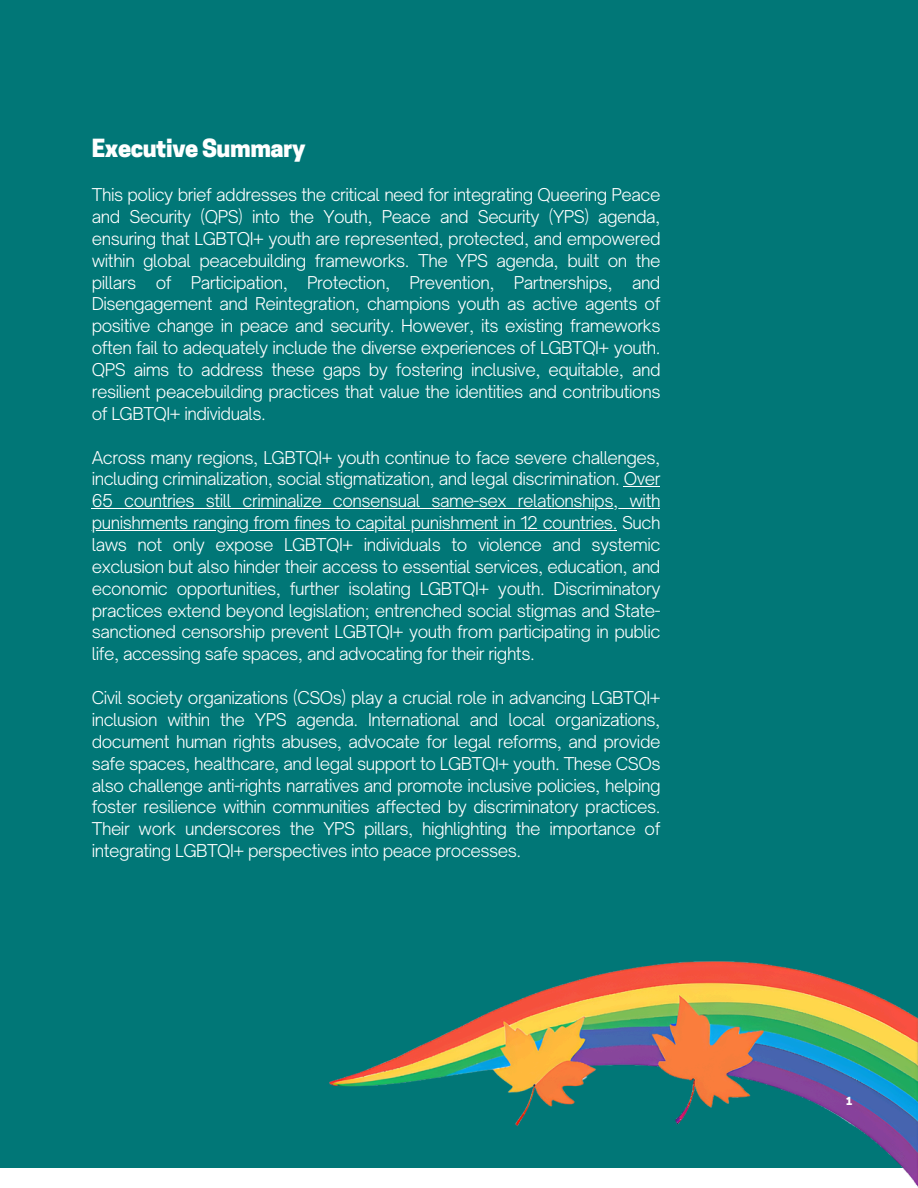
<style>
.page{position:relative;width:918px;height:1188px;background:#017777}
.page>*{position:absolute;margin:0;border:0;box-sizing:border-box;transform-origin:0 0}
.t1{font:800 23.55px "Cooper Hewitt";letter-spacing:-.02em;color:#fff}
.t2{font:300 16.95px/21.9px "Open Sauce One";letter-spacing:-.03em;color:#fff;text-align:justify}
.t3{font:800 10.5px "Cooper Hewitt";color:#fff}
</style>
<div class="page">
<div style="left:0;top:1168px;width:918px;height:20px;background:#fff"></div>
<img style="left:330px;top:962px;width:588px;height:225px">
<svg style="left:660px;top:1079px;width:32px;height:29px"></svg>
<hr style="left:624px;top:486px;width:36px;height:1px;background:#fff">
<hr style="left:92px;top:508px;width:568px;height:1px;background:#fff">
<hr style="left:92px;top:530px;width:525px;height:1px;background:#fff">
<h1 class="t1" style="left:92px;top:139px;width:215px">Executive Summary</h1>
<p class="t2" style="left:92px;top:184px;width:570px">This policy brief addresses the critical need for integrating Queering Peace and Security (QPS) into the Youth, Peace and Security (YPS) agenda, ensuring that LGBTQI+ youth are represented, protected, and empowered within global peacebuilding frameworks. The YPS agenda, built on the pillars of Participation, Protection, Prevention, Partnerships, and Disengagement and Reintegration, champions youth as active agents of positive change in peace and security. However, its existing frameworks often fail to adequately include the diverse experiences of LGBTQI+ youth.<br>QPS aims to address these gaps by fostering inclusive, equitable, and resilient peacebuilding practices that value the identities and contributions of LGBTQI+ individuals.</p>
<p class="t2" style="left:92px;top:446px;width:570px">Across many regions, LGBTQI+ youth continue to face severe challenges, including criminalization, social stigmatization, and legal discrimination. Over</p>
<p class="t2" style="left:92px;top:490px;width:570px">65 countries still criminalize consensual same-sex relationships, with</p>
<p class="t2" style="left:92px;top:512px;width:570px">punishments ranging from fines to capital punishment in 12 countries. Such laws not only expose LGBTQI+ individuals to violence and systemic exclusion but also hinder their access to essential services, education, and economic opportunities, further isolating LGBTQI+ youth. Discriminatory practices extend beyond legislation; entrenched social stigmas and State&shy;sanctioned censorship prevent LGBTQI+ youth from participating in public life, accessing safe spaces, and advocating for their rights.</p>
<p class="t2" style="left:92px;top:687px;width:570px">Civil society organizations (CSOs) play a crucial role in advancing LGBTQI+ inclusion within the YPS agenda. International and local organizations, document human rights abuses, advocate for legal reforms, and provide</p>
<p class="t2" style="left:92px;top:752px;width:570px">safe spaces, healthcare, and legal support to LGBTQI+ youth. These CSOs also challenge anti-rights narratives and promote inclusive policies, helping foster resilience within communities affected by discriminatory practices.<br>Their work underscores the YPS pillars, highlighting the importance of integrating LGBTQI+ perspectives into peace processes.</p>
<p class="t3" style="left:846px;top:1097px;width:8px">1</p>
</div>
